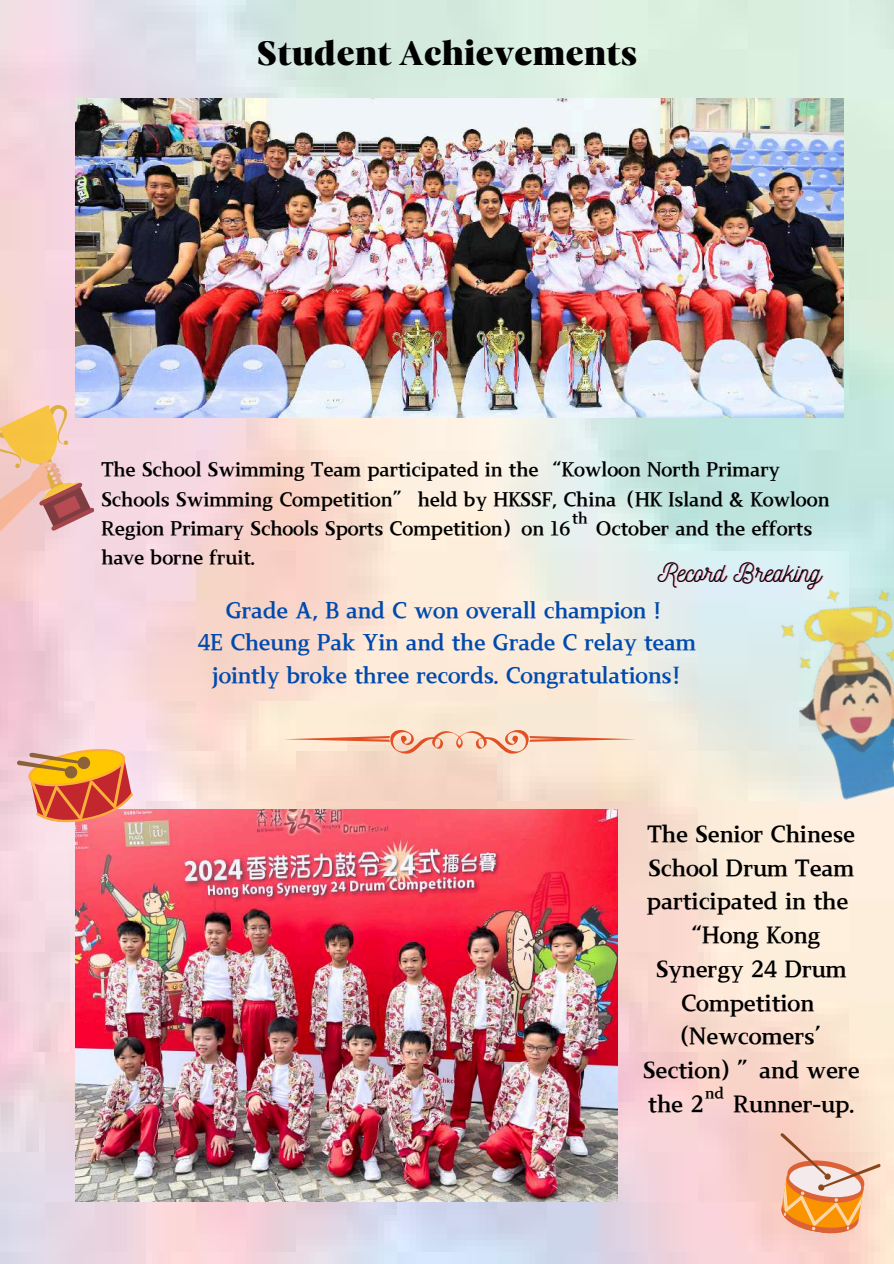
<style>
.page{position:relative;width:894px;height:1264px;background:#fff}
.page>*{position:absolute;margin:0;border:0;box-sizing:border-box;transform-origin:0 0}
.t1{font:34.5px "Carelia Upright";color:#000}
.t2{font:26.7px "Nickainley";color:#000}
.t3{font:24.75px/33.8px "Canva Bumper Crop";color:#000;text-align:center}
.t4{font:24px/32.7px "Canva Bumper Crop";color:#004aad;text-align:center}
.t5{font:21px/29.2px "Canva Bumper Crop";color:#000}
.t6{font:16.5px "Canva Bumper Crop";color:#000}
</style>
<div class="page">
<img style="left:0;top:0;width:893px;height:1263px">
<img style="left:75px;top:98px;width:768px;height:320px">
<svg style="left:283px;top:730px;width:352px;height:23px;background:#f6ceb6"></svg>
<svg style="left:0;top:396px;width:96px;height:145px;background:#e9bca5"></svg>
<img style="left:771px;top:571px;width:122px;height:234px">
<img style="left:75px;top:810px;width:542px;height:391px">
<svg style="left:15px;top:741px;width:121px;height:89px;background:#e4966e"></svg>
<svg style="left:774px;top:1132px;width:107px;height:106px;background:#f1bd9a"></svg>
<h1 class="t1" style="left:256px;top:32px;width:382px">Student Achievements</h1>
<p class="t5" style="left:101px;top:455px;width:729px">The School Swimming Team participated in the “Kowloon North Primary Schools Swimming Competition” held by HKSSF, China（HK Island &amp; Kowloon Region Primary Schools Sports Competition）on 16 October and the efforts have borne fruit.</p>
<p class="t6" style="left:572px;top:508px;width:17px">th</p>
<p class="t2" style="left:657px;top:555px;width:165px">Record Breaking</p>
<p class="t4" style="left:198px;top:594px;width:499px">Grade A, B and C won overall champion！<br>4E Cheung Pak Yin and the Grade C relay team jointly broke three records. Congratulations!</p>
<p class="t3" style="left:643px;top:817px;width:218px">The Senior Chinese<br>School Drum Team participated in the “Hong Kong<br>Synergy 24 Drum<br>Competition (Newcomers’<br>Section) ”and were the 2 Runner-up.</p>
<p class="t6" style="left:705px;top:1083px;width:20px">nd</p>
</div>
